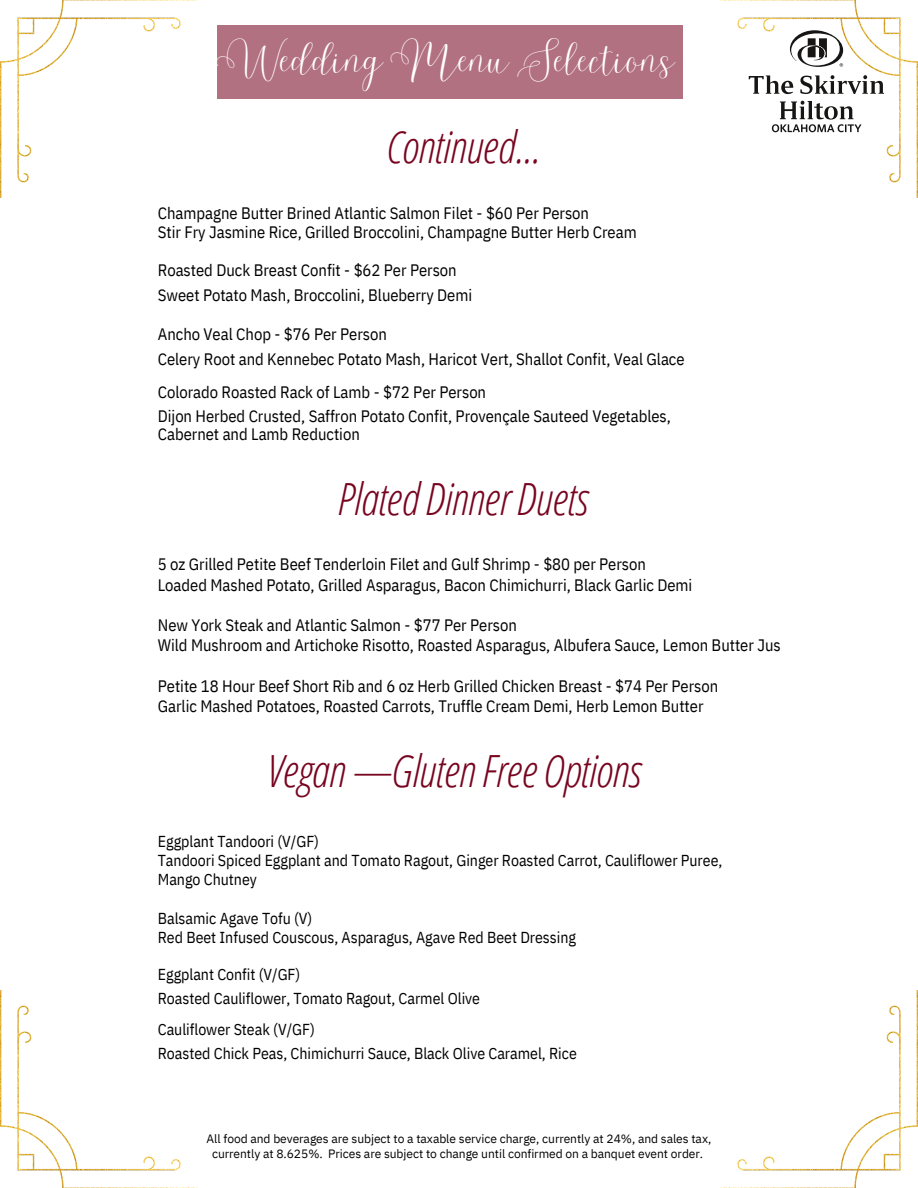
<style>
.page{position:relative;width:918px;height:1188px;background:#fff}
.page>*{position:absolute;margin:0;border:0;box-sizing:border-box;transform-origin:0 0}
.t1{font:italic 300 44.4px "Open Sans Condensed";letter-spacing:-.01em;color:#780520}
.t2{font:33.15px "Malibu";letter-spacing:-.01em;color:#fff}
.t3{font:16.5px/24.8px "IBM Plex Sans Cond";color:#000}
.t4{font:15.9px/19.2px "IBM Plex Sans Cond";color:#000}
.t5{font:12px/15.8px "IBM Plex Sans";letter-spacing:-.005em;color:#000;text-align:center}
</style>
<div class="page">
<img style="left:0;top:990px;width:198px;height:198px">
<img style="left:720px;top:990px;width:198px;height:198px">
<img style="left:720px;top:0;width:198px;height:198px">
<img style="left:0;top:0;width:198px;height:198px">
<svg style="left:749px;top:75px;width:135px;height:19px"></svg>
<svg style="left:772px;top:101px;width:90px;height:31px"></svg>
<svg style="left:790px;top:30px;width:53px;height:37px"></svg>
<div style="left:217px;top:25px;width:465px;height:74px;background:#b27181"></div>
<h2 class="t2" style="left:217px;top:40px;width:460px">Wedding Menu Selections</h2>
<h1 class="t1" style="left:386px;top:115px;width:155px">Continued…</h1>
<p class="t3" style="left:158px;top:203px;width:480px;line-height:19.2px">Champagne Butter Brined Atlantic Salmon Filet - $60 Per Person<br>Stir Fry Jasmine Rice, Grilled Broccolini, Champagne Butter Herb Cream</p>
<p class="t3" style="left:158px;top:258px;width:316px">Roasted Duck Breast Confit - $62 Per Person<br>Sweet Potato Mash, Broccolini, Blueberry Demi</p>
<p class="t3" style="left:158px;top:322px;width:528px">Ancho Veal Chop - $76 Per Person<br>Celery Root and Kennebec Potato Mash, Haricot Vert, Shallot Confit, Veal Glace</p>
<p class="t3" style="left:158px;top:379px;width:515px">Colorado Roasted Rack of Lamb - $72 Per Person<br>Dijon Herbed Crusted, Saffron Potato Confit, Provençale Sauteed Vegetables,</p>
<p class="t3" style="left:158px;top:422px;width:203px">Cabernet and Lamb Reduction</p>
<h1 class="t1" style="left:337px;top:467px;width:252px">Plated Dinner Duets</h1>
<p class="t3" style="left:158px;top:554px;width:536px;line-height:20.2px">5 oz Grilled Petite Beef Tenderloin Filet and Gulf Shrimp - $80 per Person<br>Loaded Mashed Potato, Grilled Asparagus, Bacon Chimichurri, Black Garlic Demi</p>
<p class="t3" style="left:158px;top:615px;width:624px;line-height:20.2px">New York Steak and Atlantic Salmon - $77 Per Person<br>Wild Mushroom and Artichoke Risotto, Roasted Asparagus, Albufera Sauce, Lemon Butter Jus</p>
<p class="t3" style="left:158px;top:676px;width:562px;line-height:20.2px">Petite 18 Hour Beef Short Rib and 6 oz Herb Grilled Chicken Breast - $74 Per Person<br>Garlic Mashed Potatoes, Roasted Carrots, Truffle Cream Demi, Herb Lemon Butter</p>
<h1 class="t1" style="left:267px;top:739px;width:376px">Vegan —Gluten Free Options</h1>
<p class="t4" style="left:158px;top:832px;width:566px">Eggplant Tandoori (V/GF)<br>Tandoori Spiced Eggplant and Tomato Ragout, Ginger Roasted Carrot, Cauliflower Puree,<br>Mango Chutney</p>
<p class="t4" style="left:158px;top:908px;width:420px">Balsamic Agave Tofu (V)<br>Red Beet Infused Couscous, Asparagus, Agave Red Beet Dressing</p>
<p class="t4" style="left:158px;top:962px;width:324px;line-height:23.7px">Eggplant Confit (V/GF)<br>Roasted Cauliflower, Tomato Ragout, Carmel Olive</p>
<p class="t4" style="left:158px;top:1017px;width:421px;line-height:23.7px">Cauliflower Steak (V/GF)<br>Roasted Chick Peas, Chimichurri Sauce, Black Olive Caramel, Rice</p>
<p class="t5" style="left:207px;top:1130px;width:506px">All food and beverages are subject to a taxable service charge, currently at 24%, and sales tax, currently at 8.625%. Prices are subject to change until confirmed on a banquet event order.</p>
</div>
